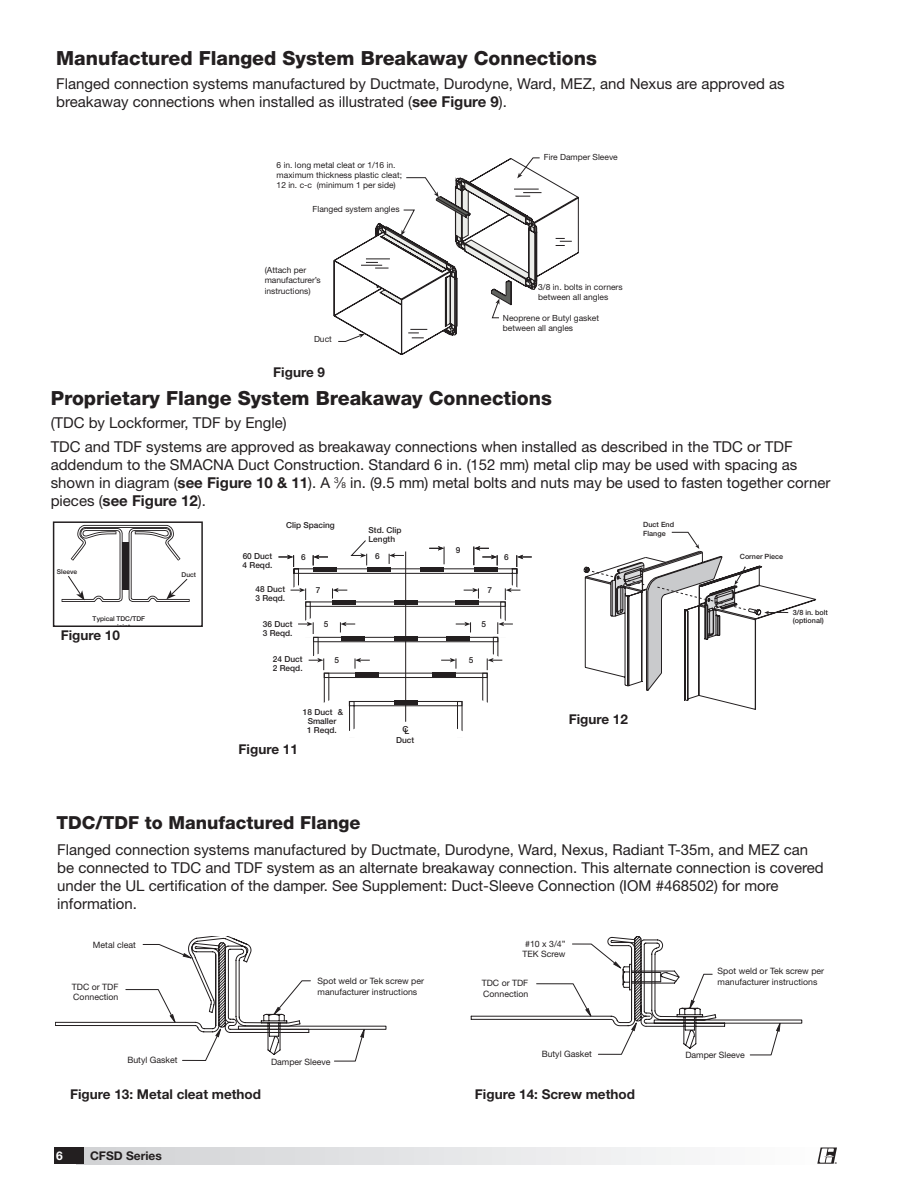
<style>
.page{position:relative;width:918px;height:1188px;background:#fff}
.page>*{position:absolute;margin:0;border:0;box-sizing:border-box;transform-origin:0 0}
.Subheading{font:800 19.5px "Helvetica Neue LT Std";color:#231f20}
.Sub-Section_Headings{font:800 18px "Helvetica Neue LT Std";color:#231f20}
.Body_10_12_55_Roman{font:15px/18px "Helvetica Neue LT Std";color:#231f20}
.Sub-Section_Headings-2{font:15px/18px "Helvetica Neue LT Std";color:#231f20}
.Drawing_or_Picture_L{font:700 13.5px "Helvetica Neue LT Std";color:#231f20}
.t1{font:700 12px "Helvetica Neue LT Std";color:#231f20}
.t2{font:700 12px "Helvetica Neue LT Std";color:#fff}
.t3{font:8.7px/10.5px "Helvetica Neue LT Std";color:#231f20}
.t4{font:8.4px/10.2px "Helvetica Neue LT Std";color:#231f20}
.t5{font:500 8.25px/9px "Helvetica Neue LT Std";color:#231f20}
.t6{font:500 7.2px/8.7px "Helvetica Neue LT Std";color:#231f20}
.t7{font:500 6.6px/7.2px "Helvetica Neue LT Std";color:#231f20}
.t8{font:700 2.7px "Helvetica Neue LT Std";color:#231f20}
.s1{font-weight:700}
.s2{font-size:8.25px}
</style>
<div class="page">
<svg style="left:334px;top:176px;width:245px;height:179px"></svg>
<svg style="left:556px;top:238px;width:16px;height:8px"></svg>
<svg style="left:338px;top:158px;width:204px;height:184px"></svg>
<hr style="left:405px;top:552px;width:1px;height:170px;background:#231f20">
<div style="left:305px;top:602px;width:6px;height:35px;border:1px solid #231f20"></div>
<div style="left:500px;top:602px;width:6px;height:35px;border:1px solid #231f20"></div>
<div style="left:394px;top:636px;width:23px;height:5px;background:#231f20"></div>
<div style="left:313px;top:637px;width:185px;height:5px;border:1px solid #231f20"></div>
<div style="left:313px;top:637px;width:6px;height:36px;border:1px solid #231f20"></div>
<div style="left:493px;top:637px;width:5px;height:36px;border:1px solid #231f20"></div>
<div style="left:447px;top:636px;width:23px;height:5px;background:#231f20"></div>
<div style="left:341px;top:636px;width:23px;height:5px;background:#231f20"></div>
<div style="left:324px;top:673px;width:163px;height:5px;border:1px solid #231f20"></div>
<div style="left:324px;top:673px;width:5px;height:36px;border:1px solid #231f20"></div>
<svg style="left:323px;top:700px;width:7px;height:9px"></svg>
<div style="left:482px;top:673px;width:6px;height:36px;border:1px solid #231f20"></div>
<svg style="left:482px;top:700px;width:6px;height:9px"></svg>
<hr style="left:432px;top:672px;width:24px;height:4px;background:#231f20">
<hr style="left:356px;top:672px;width:23px;height:4px;background:#231f20">
<hr style="left:394px;top:700px;width:23px;height:4px;background:#231f20">
<svg style="left:348px;top:701px;width:115px;height:30px"></svg>
<svg style="left:298px;top:618px;width:16px;height:20px"></svg>
<svg style="left:340px;top:622px;width:15px;height:10px"></svg>
<svg style="left:498px;top:618px;width:15px;height:20px"></svg>
<svg style="left:456px;top:622px;width:15px;height:10px"></svg>
<svg style="left:309px;top:653px;width:15px;height:20px"></svg>
<svg style="left:355px;top:658px;width:15px;height:11px"></svg>
<svg style="left:487px;top:653px;width:15px;height:20px"></svg>
<svg style="left:441px;top:658px;width:16px;height:11px"></svg>
<svg style="left:278px;top:540px;width:254px;height:67px"></svg>
<svg style="left:584px;top:532px;width:232px;height:178px"></svg>
<svg style="left:61px;top:524px;width:129px;height:78px"></svg>
<div style="left:53px;top:521px;width:150px;height:106px;border:2px solid #231f20"></div>
<svg style="left:471px;top:936px;width:331px;height:120px"></svg>
<svg style="left:55px;top:936px;width:332px;height:126px"></svg>
<div style="left:77px;top:1148px;width:760px;height:16px;background:linear-gradient(to right,#d0d1d4,#fdfefe)"></div>
<div style="left:54px;top:1148px;width:30px;height:16px;background:#231f20"></div>
<svg style="left:817px;top:1148px;width:20px;height:16px"></svg>
<p class="Subheading" style="left:56px;top:47px;width:542px">Manufactured Flanged System Breakaway Connections</p>
<p class="Body_10_12_55_Roman" style="left:56px;top:74px;width:730px">Flanged connection systems manufactured by Ductmate, Durodyne, Ward, MEZ, and Nexus are approved as breakaway connections when installed as illustrated (<span class="s1">see Figure 9</span>).</p>
<p class="t4" style="left:277px;top:159px;width:127px">6 in. long metal cleat or 1/16 in. maximum thickness plastic cleat;<br>12 in. c-c (minimum 1 per side)</p>
<p class="t4" style="left:313px;top:204px;width:88px">Flanged system angles</p>
<p class="t4" style="left:265px;top:265px;width:58px">(Attach per manufacturer’s instructions)</p>
<p class="t4" style="left:314px;top:334px;width:19px">Duct</p>
<p class="Drawing_or_Picture_L" style="left:273px;top:364px;width:53px">Figure 9</p>
<p class="t4" style="left:544px;top:152px;width:75px">Fire Damper Sleeve</p>
<p class="t4" style="left:538px;top:282px;width:86px">3/8 in. bolts in corners between all angles</p>
<p class="t4" style="left:503px;top:312px;width:98px">Neoprene or Butyl gasket between all angles</p>
<p class="Subheading" style="left:51px;top:387px;width:503px">Proprietary Flange System Breakaway Connections</p>
<p class="Body_10_12_55_Roman" style="left:51px;top:414px;width:238px">(TDC by Lockformer, TDF by Engle)</p>
<p class="Body_10_12_55_Roman" style="left:51px;top:437px;width:781px">TDC and TDF systems are approved as breakaway connections when installed as described in the TDC or TDF addendum to the SMACNA Duct Construction. Standard 6 in. (152 mm) metal clip may be used with spacing as shown in diagram (<span class="s1">see Figure 10 &amp; 11</span>). A <sup>3</sup>⁄<span class="s2">8</span> in. (9.5 mm) metal bolts and nuts may be used to fasten together corner pieces (<span class="s1">see Figure 12</span>).</p>
<p class="t7" style="left:254px;top:476px;width:40px">Clip Spacing</p>
<p class="t7" style="left:320px;top:480px;width:28px">Std. Clip</p>
<p class="t7" style="left:57px;top:568px;width:22px">Sleeve</p>
<p class="t7" style="left:117px;top:615px;width:29px;line-height:7.8px;text-indent:-24px">Typical TDC/TDF joint</p>
<p class="Drawing_or_Picture_L" style="left:61px;top:627px;width:61px">Figure 10</p>
<p class="t7" style="left:182px;top:571px;width:16px">Duct</p>
<p class="t5" style="left:286px;top:520px;width:50px">Clip Spacing</p>
<p class="t5" style="left:301px;top:552px;width:6px">6</p>
<p class="t5" style="left:369px;top:526px;width:34px">Std. Clip<br>Length</p>
<p class="t5" style="left:456px;top:545px;width:6px">9</p>
<p class="t5" style="left:375px;top:551px;width:6px">6</p>
<p class="t5" style="left:243px;top:552px;width:31px">60 Duct<br>4 Reqd.</p>
<p class="t5" style="left:255px;top:585px;width:31px">48 Duct<br>3 Reqd.</p>
<p class="t5" style="left:263px;top:619px;width:31px">36 Duct<br>3 Reqd.</p>
<p class="t5" style="left:273px;top:654px;width:31px">24 Duct<br>2 Reqd.</p>
<p class="t7" style="left:235px;top:555px;width:25px">36 Duct<br>3 Reqd.</p>
<p class="t7" style="left:243px;top:583px;width:25px">24 Duct<br>2 Reqd.</p>
<p class="t5" style="left:316px;top:586px;width:6px">7</p>
<p class="t5" style="left:488px;top:586px;width:6px">7</p>
<p class="t5" style="left:324px;top:620px;width:6px">5</p>
<p class="t5" style="left:481px;top:620px;width:6px">5</p>
<p class="t5" style="left:335px;top:656px;width:6px">5</p>
<p class="t5" style="left:469px;top:656px;width:6px">5</p>
<p class="t7" style="left:267px;top:625px;width:34px;text-align:center">18 Duct &amp;<br>Smaller</p>
<p class="t5" style="left:504px;top:553px;width:6px">6</p>
<p class="t5" style="left:303px;top:707px;width:42px;text-align:center">18 Duct &amp;<br>Smaller<br>1 Reqd.</p>
<p class="Drawing_or_Picture_L" style="left:239px;top:741px;width:61px">Figure 11</p>
<p class="t5" style="left:396px;top:725px;width:20px;line-height:10.2px;text-align:center">CL<br>Duct</p>
<p class="t6" style="left:643px;top:520px;width:32px">Duct End<br>Flange</p>
<p class="Drawing_or_Picture_L" style="left:569px;top:711px;width:61px">Figure 12</p>
<p class="t6" style="left:740px;top:552px;width:45px">Corner Piece</p>
<p class="t6" style="left:793px;top:608px;width:37px">3/8 in. bolt (optional)</p>
<p class="Sub-Section_Headings" style="left:57px;top:812px;width:306px">TDC/TDF to Manufactured Flange</p>
<p class="Sub-Section_Headings-2" style="left:57px;top:840px;width:768px">Flanged connection systems manufactured by Ductmate, Durodyne, Ward, Nexus, Radiant T-35m, and MEZ can be connected to TDC and TDF system as an alternate breakaway connection. This alternate connection is covered under the UL certification of the damper. See Supplement: Duct-Sleeve Connection (IOM #468502) for more information.</p>
<p class="t3" style="left:93px;top:940px;width:44px">Metal cleat</p>
<p class="t3" style="left:522px;top:938px;width:45px;text-align:center">#10 x 3/4”<br>TEK Screw</p>
<p class="t3" style="left:72px;top:981px;width:48px">TDC or TDF<br>Connection</p>
<p class="t3" style="left:318px;top:976px;width:108px">Spot weld or Tek screw per manufacturer instructions</p>
<p class="t3" style="left:482px;top:978px;width:48px">TDC or TDF<br>Connection</p>
<p class="t3" style="left:127px;top:1055px;width:52px">Butyl Gasket</p>
<p class="t3" style="left:271px;top:1057px;width:61px">Damper Sleeve</p>
<p class="t3" style="left:542px;top:1049px;width:52px">Butyl Gasket</p>
<p class="Drawing_or_Picture_L" style="left:70px;top:1086px;width:192px">Figure 13: Metal cleat method</p>
<p class="Drawing_or_Picture_L" style="left:475px;top:1086px;width:162px">Figure 14: Screw method</p>
<p class="t2" style="left:56px;top:1148px;width:8px">6</p>
<p class="t1" style="left:90px;top:1148px;width:73px">CFSD Series</p>
<p class="t3" style="left:718px;top:966px;width:108px">Spot weld or Tek screw per manufacturer instructions</p>
<p class="t3" style="left:685px;top:1050px;width:61px">Damper Sleeve</p>
<p class="t8" style="left:835px;top:1161px;width:4px">®</p>
</div>
